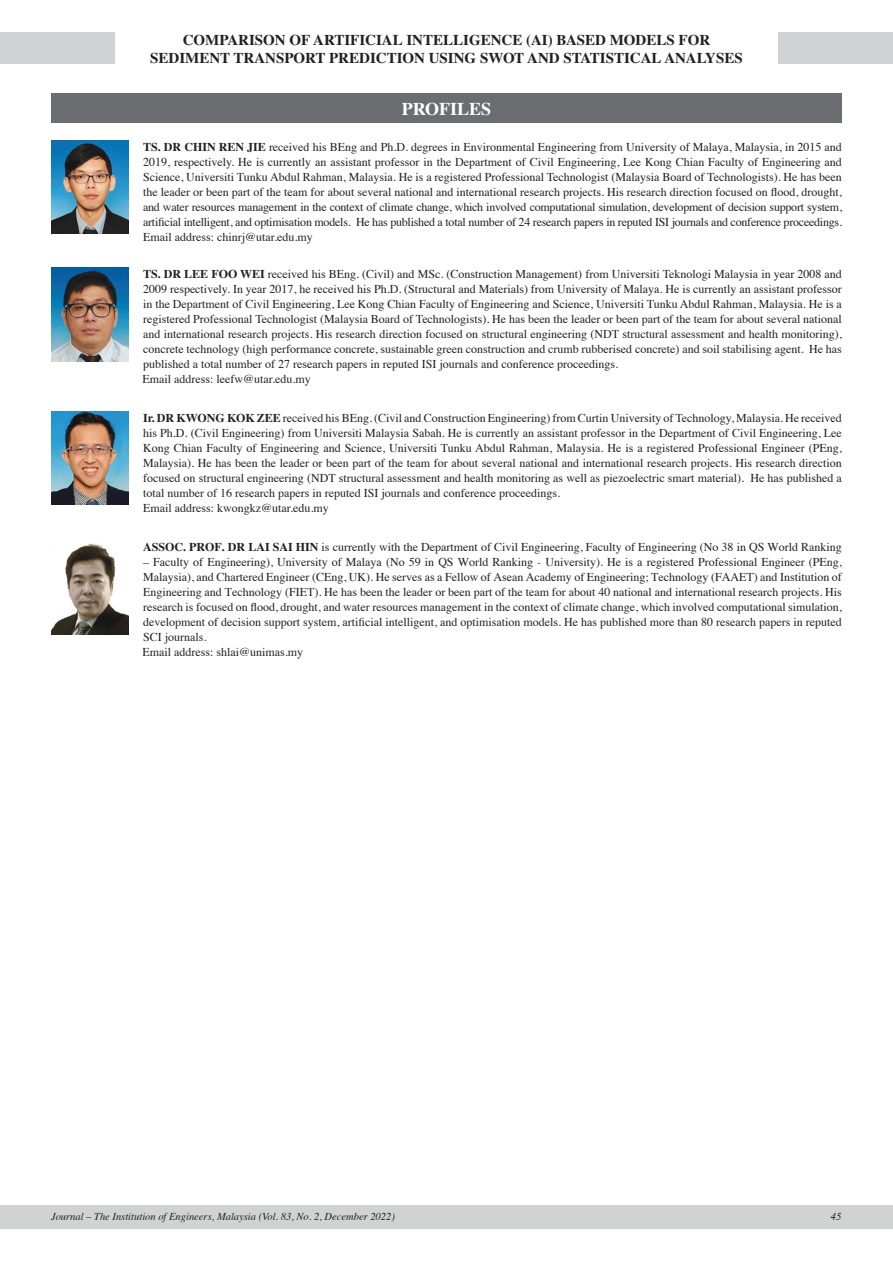
<style>
.page{position:relative;width:893px;height:1263px;background:#fff}
.page>*{position:absolute;margin:0;border:0;box-sizing:border-box;transform-origin:0 0}
.Subhead_A{font:700 18px "Times";color:#fff}
.t1{font:700 15px/18px "Times";color:#231f20;text-align:center}
.Profiles_text{font:12px/15px "Times";color:#231f20;text-align:justify}
.t2{font:italic 10.5px "Times";color:#231f20}
.s1{font-weight:700}
</style>
<div class="page">
<div style="left:0;top:1205px;width:893px;height:24px;background:#d1d2d4"></div>
<div style="left:0;top:33px;width:114px;height:31px;background:#d1d2d4"></div>
<div style="left:779px;top:33px;width:114px;height:31px;background:#d1d2d4"></div>
<div style="left:51px;top:94px;width:791px;height:29px;background:#6c6d70"></div>
<img style="left:51px;top:140px;width:77px;height:94px">
<img style="left:51px;top:268px;width:77px;height:93px">
<img style="left:51px;top:411px;width:77px;height:94px">
<img style="left:51px;top:544px;width:77px;height:90px">
<p class="t1" style="left:150px;top:30px;width:594px">COMPARISON OF ARTIFICIAL INTELLIGENCE (AI) BASED MODELS FOR<br>SEDIMENT TRANSPORT PREDICTION USING SWOT AND STATISTICAL ANALYSES</p>
<p class="Subhead_A" style="left:402px;top:98px;width:91px">PROFILES</p>
<p class="Profiles_text" style="left:143px;top:138px;width:700px"><span class="s1">TS. DR CHIN REN JIE</span> received his BEng and Ph.D. degrees in Environmental Engineering from University of Malaya, Malaysia, in 2015 and 2019, respectively. He is currently an assistant professor in the Department of Civil Engineering, Lee Kong Chian Faculty of Engineering and Science, Universiti Tunku Abdul Rahman, Malaysia. He is a registered Professional Technologist (Malaysia Board of Technologists). He has been the leader or been part of the team for about several national and international research projects. His research direction focused on flood, drought, and water resources management in the context of climate change, which involved computational simulation, development of decision support system, artificial intelligent, and optimisation models. He has published a total number of 24 research papers in reputed ISI journals and conference proceedings.</p>
<p class="Profiles_text" style="left:143px;top:228px;width:171px">Email address: chinrj@utar.edu.my</p>
<p class="Profiles_text" style="left:143px;top:266px;width:700px"><span class="s1">TS. DR LEE FOO WEI</span> received his BEng. (Civil) and MSc. (Construction Management) from Universiti Teknologi Malaysia in year 2008 and 2009 respectively. In year 2017, he received his Ph.D. (Structural and Materials) from University of Malaya. He is currently an assistant professor in the Department of Civil Engineering, Lee Kong Chian Faculty of Engineering and Science, Universiti Tunku Abdul Rahman, Malaysia. He is a registered Professional Technologist (Malaysia Board of Technologists). He has been the leader or been part of the team for about several national and international research projects. His research direction focused on structural engineering (NDT structural assessment and health monitoring), concrete technology (high performance concrete, sustainable green construction and crumb rubberised concrete) and soil stabilising agent. He has published a total number of 27 research papers in reputed ISI journals and conference proceedings.</p>
<p class="Profiles_text" style="left:143px;top:371px;width:170px">Email address: leefw@utar.edu.my</p>
<p class="Profiles_text" style="left:143px;top:409px;width:700px"><span class="s1">Ir. DR KWONG KOK ZEE</span> received his BEng. (Civil and Construction Engineering) from Curtin University of Technology, Malaysia. He received his Ph.D. (Civil Engineering) from Universiti Malaysia Sabah. He is currently an assistant professor in the Department of Civil Engineering, Lee Kong Chian Faculty of Engineering and Science, Universiti Tunku Abdul Rahman, Malaysia. He is a registered Professional Engineer (PEng, Malaysia). He has been the leader or been part of the team for about several national and international research projects. His research direction focused on structural engineering (NDT structural assessment and health monitoring as well as piezoelectric smart material). He has published a total number of 16 research papers in reputed ISI journals and conference proceedings.</p>
<p class="Profiles_text" style="left:143px;top:499px;width:187px">Email address: kwongkz@utar.edu.my</p>
<p class="Profiles_text" style="left:143px;top:539px;width:700px"><span class="s1">ASSOC. PROF. DR LAI SAI HIN</span> is currently with the Department of Civil Engineering, Faculty of Engineering (No 38 in QS World Ranking</p>
<p class="Profiles_text" style="left:143px;top:554px;width:700px">– Faculty of Engineering), University of Malaya (No 59 in QS World Ranking - University). He is a registered Professional Engineer (PEng, Malaysia), and Chartered Engineer (CEng, UK). He serves as a Fellow of Asean Academy of Engineering; Technology (FAAET) and Institution of Engineering and Technology (FIET). He has been the leader or been part of the team for about 40 national and international research projects. His research is focused on flood, drought, and water resources management in the context of climate change, which involved computational simulation, development of decision support system, artificial intelligent, and optimisation models. He has published more than 80 research papers in reputed SCI journals.</p>
<p class="Profiles_text" style="left:143px;top:644px;width:162px">Email address: shlai@unimas.my</p>
<p class="t2" style="left:51px;top:1207px;width:345px">Journal – The Institution of Engineers, Malaysia (Vol. 83, No. 2, December 2022)</p>
<p class="t2" style="left:831px;top:1207px;width:12px">45</p>
</div>
